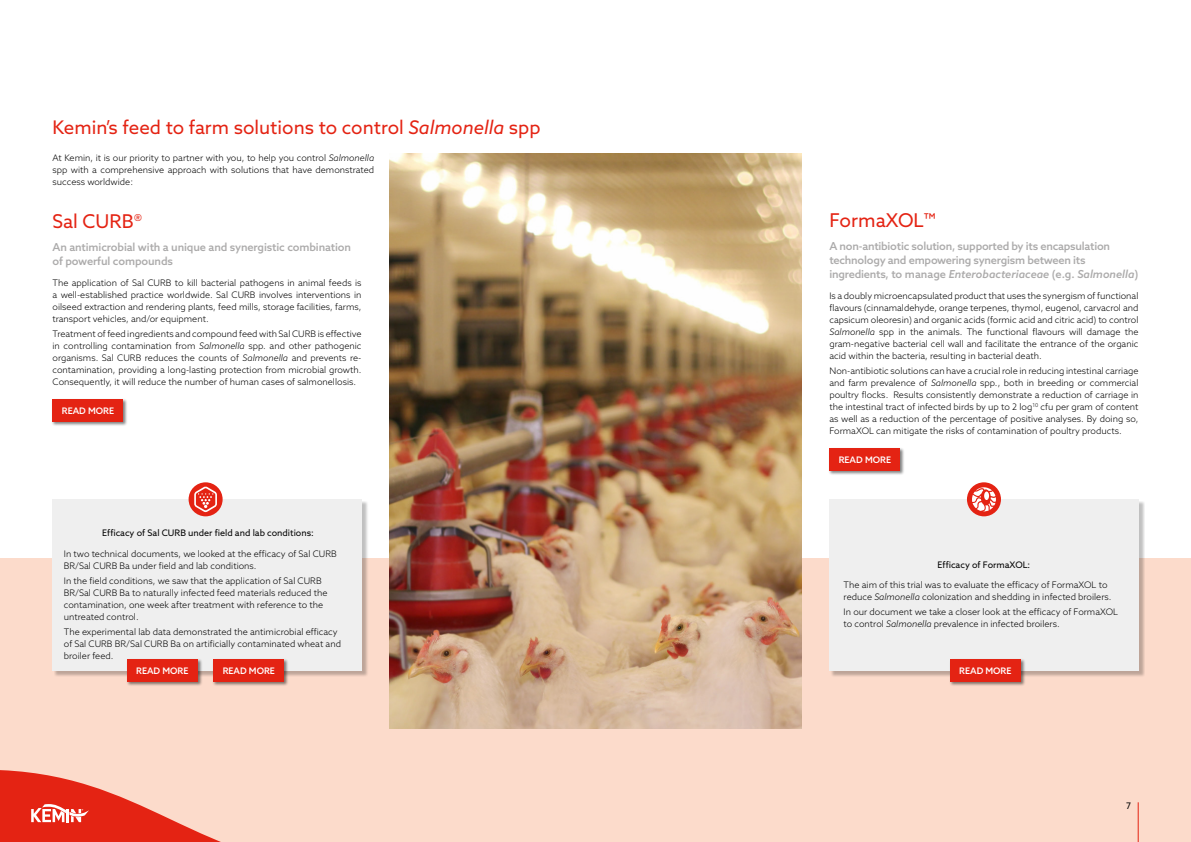
<style>
.page{position:relative;width:1191px;height:842px;background:#fff}
.page>*{position:absolute;margin:0;border:0;box-sizing:border-box;transform-origin:0 0}
.t1{font:19px "Azo Sans";color:#e42313}
.t2{font:18.8px "Azo Sans";color:#e42313}
.t3{font:500 11px/14px "Azo Sans";letter-spacing:-.02em;color:#acabab}
.t4{font:300 9px/12px "Azo Sans";color:#000;text-align:justify}
.t5{font:9px "Azo Sans";color:#000}
.t6{font:500 9px "Azo Sans";color:#fff}
.s1{font-style:italic}
</style>
<div class="page">
<div style="left:0;top:558px;width:1191px;height:284px;background:#fcdbcb"></div>
<div style="left:52px;top:398px;width:76px;height:28px;background:#000;opacity:.5"></div>
<div style="left:52px;top:399px;width:71px;height:23px;background:#e42313"></div>
<div style="left:54px;top:501px;width:314px;height:176px;background:#000;opacity:.25"></div>
<div style="left:52px;top:499px;width:309px;height:172px;background:#efefef"></div>
<div style="left:189px;top:482px;width:34px;height:34px;background:#e42313;border-radius:50%"></div>
<img style="left:390px;top:154px;width:411px;height:575px">
<div style="left:126px;top:659px;width:76px;height:28px;background:#000;opacity:.5"></div>
<div style="left:127px;top:659px;width:71px;height:23px;background:#e42313"></div>
<div style="left:213px;top:659px;width:76px;height:28px;background:#000;opacity:.5"></div>
<div style="left:213px;top:659px;width:71px;height:23px;background:#e42313"></div>
<div style="left:829px;top:448px;width:76px;height:28px;background:#000;opacity:.5"></div>
<div style="left:829px;top:448px;width:71px;height:23px;background:#e42313"></div>
<div style="left:831px;top:501px;width:314px;height:176px;background:#000;opacity:.25"></div>
<div style="left:829px;top:499px;width:309px;height:171px;background:#efefef"></div>
<div style="left:967px;top:482px;width:34px;height:34px;background:#e42313;border-radius:50%"></div>
<div style="left:949px;top:659px;width:76px;height:28px;background:#000;opacity:.5"></div>
<div style="left:950px;top:659px;width:70px;height:23px;background:#e42313"></div>
<svg style="left:194px;top:486px;width:23px;height:26px"></svg>
<svg style="left:972px;top:487px;width:24px;height:24px"></svg>
<svg style="left:0;top:770px;width:221px;height:72px"></svg>
<hr style="left:1138px;top:802px;width:1px;height:40px;background:#e42313">
<h2 class="t2" style="left:52px;top:115px;width:489px">Kemin’s feed to farm solutions to control <span class="s1">Salmonella</span> spp</h2>
<p class="t4" style="left:52px;top:152px;width:323px">At Kemin, it is our priority to partner with you, to help you control <span class="s1">Salmonella </span>spp with a comprehensive approach with solutions that have demonstrated success worldwide:</p>
<h1 class="t1" style="left:52px;top:209px;width:91px">Sal CURB®</h1>
<p class="t3" style="left:52px;top:240px;width:300px">An antimicrobial with a unique and synergistic combination of powerful compounds</p>
<p class="t4" style="left:52px;top:277px;width:310px">The application of Sal CURB to kill bacterial pathogens in animal feeds is a well-established practice worldwide. Sal CURB involves interventions in oilseed extraction and rendering plants, feed mills, storage facilities, farms, transport vehicles, and/or equipment.</p>
<p class="t4" style="left:52px;top:328px;width:310px">Treatment of feed ingredients and compound feed with Sal CURB is effective in controlling contamination from <span class="s1">Salmonella</span> spp. and other pathogenic organisms. Sal CURB reduces the counts of <span class="s1">Salmonella</span> and prevents re&shy;contamination, providing a long-lasting protection from microbial growth.<br>Consequently, it will reduce the number of human cases of salmonellosis.</p>
<p class="t6" style="left:62px;top:405px;width:54px">READ MORE</p>
<p class="t5" style="left:102px;top:527px;width:213px">Efficacy of Sal CURB under field and lab conditions:</p>
<p class="t4" style="left:64px;top:548px;width:274px">In two technical documents, we looked at the efficacy of Sal CURB<br>BR/Sal CURB Ba under field and lab conditions.</p>
<p class="t4" style="left:64px;top:574px;width:265px;text-align:left">In the field conditions, we saw that the application of Sal CURB BR/Sal CURB Ba to naturally infected feed materials reduced the contamination, one week after treatment with reference to the untreated control.</p>
<p class="t4" style="left:64px;top:625px;width:279px;text-align:left">The experimental lab data demonstrated the antimicrobial efficacy of Sal CURB BR/Sal CURB Ba on artificially contaminated wheat and broiler feed.</p>
<p class="t6" style="left:136px;top:665px;width:54px">READ MORE</p>
<p class="t6" style="left:223px;top:665px;width:54px">READ MORE</p>
<h1 class="t1" style="left:829px;top:208px;width:108px">FormaXOL™</h1>
<p class="t3" style="left:829px;top:239px;width:310px">A non-antibiotic solution, supported by its encapsulation technology and empowering synergism between its ingredients, to manage <span class="s1">Enterobacteriaceae</span> (e.g. <span class="s1">Salmonella</span>)</p>
<p class="t4" style="left:829px;top:290px;width:310px">Is a doubly microencapsulated product that uses the synergism of functional flavours (cinnamaldehyde, orange terpenes, thymol, eugenol, carvacrol and capsicum oleoresin) and organic acids (formic acid and citric acid) to control <span class="s1">Salmonella</span> spp in the animals. The functional flavours will damage the gram-negative bacterial cell wall and facilitate the entrance of the organic acid within the bacteria, resulting in bacterial death.</p>
<p class="t4" style="left:829px;top:365px;width:310px">Non-antibiotic solutions can have a crucial role in reducing intestinal carriage and farm prevalence of <span class="s1">Salmonella</span> spp., both in breeding or commercial poultry flocks. Results consistently demonstrate a reduction of carriage in the intestinal tract of infected birds by up to 2 log<sup>10</sup> cfu per gram of content as well as a reduction of the percentage of positive analyses. By doing so, FormaXOL can mitigate the risks of contamination of poultry products.</p>
<p class="t6" style="left:838px;top:454px;width:54px">READ MORE</p>
<p class="t5" style="left:937px;top:559px;width:94px">Efficacy of FormaXOL:</p>
<p class="t4" style="left:843px;top:579px;width:269px">The aim of this trial was to evaluate the efficacy of FormaXOL to reduce <span class="s1">Salmonella</span> colonization and shedding in infected broilers.</p>
<p class="t4" style="left:843px;top:606px;width:276px">In our document we take a closer look at the efficacy of FormaXOL to control <span class="s1">Salmonella</span> prevalence in infected broilers.</p>
<p class="t6" style="left:959px;top:665px;width:54px">READ MORE</p>
<p class="t5" style="left:1126px;top:800px;width:7px">7</p>
</div>
